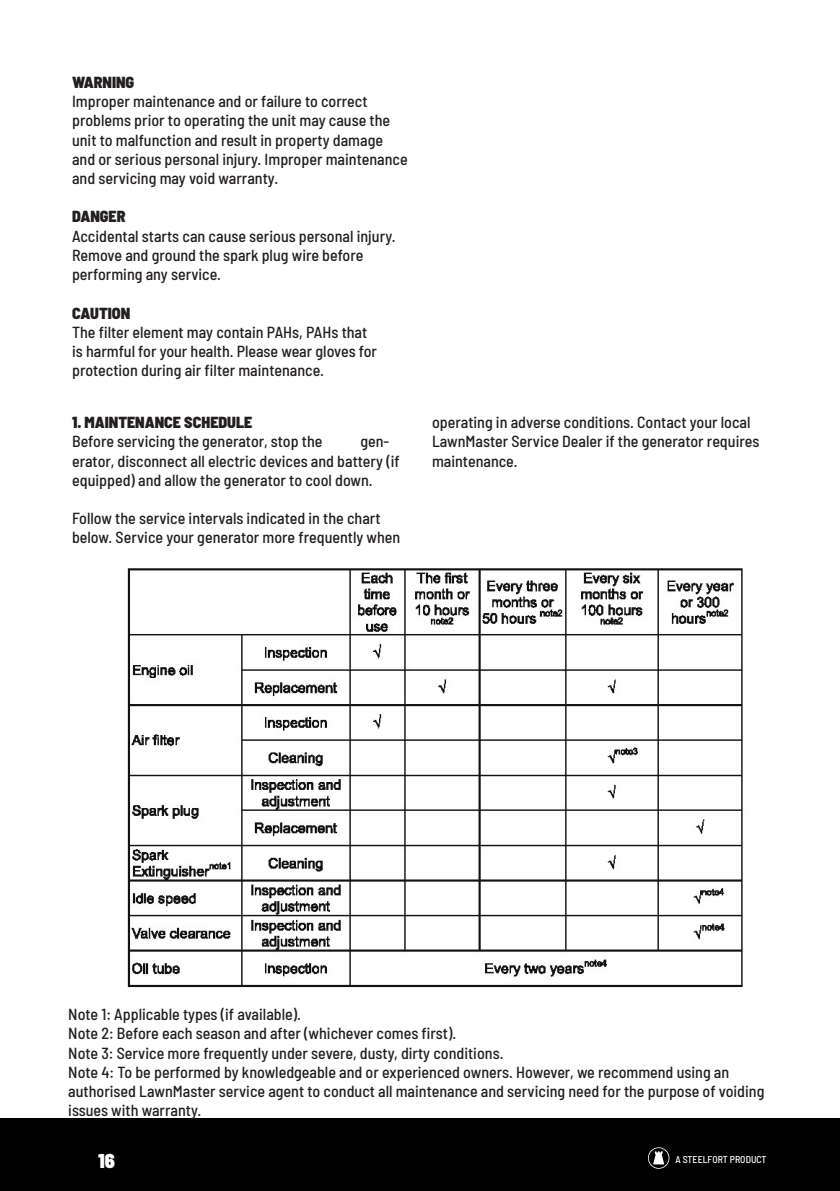
<style>
.page{position:relative;width:840px;height:1191px;background:#fff}
.page>*{position:absolute;margin:0;border:0;box-sizing:border-box;transform-origin:0 0}
.t1{font:900 semi-condensed 20px "Barlow";color:#fff}
.t2{font:500 semi-condensed 16px/19.2px "Barlow";color:#231f20}
.t3{font:900 semi-condensed 16px "Barlow";color:#231f20}
.t4{font:500 semi-condensed 9.8px "Barlow";color:#fff}
</style>
<div class="page">
<div style="left:0;top:1119px;width:839px;height:72px;background:#000"></div>
<svg style="left:648px;top:1147px;width:21px;height:21px"></svg>
<img style="left:127px;top:568px;width:616px;height:420px">
<p class="t3" style="left:72px;top:71px;width:64px">WARNING</p>
<p class="t2" style="left:72px;top:91px;width:337px">Improper maintenance and or failure to correct problems prior to operating the unit may cause the unit to malfunction and result in property damage and or serious personal injury. Improper maintenance and servicing may void warranty.</p>
<p class="t3" style="left:72px;top:205px;width:55px">DANGER</p>
<p class="t2" style="left:72px;top:225px;width:325px">Accidental starts can cause serious personal injury.<br>Remove and ground the spark plug wire before performing any service.</p>
<p class="t3" style="left:72px;top:301px;width:60px">CAUTION</p>
<p class="t2" style="left:72px;top:321px;width:306px">The filter element may contain PAHs, PAHs that is harmful for your health. Please wear gloves for protection during air filter maintenance.</p>
<p class="t3" style="left:72px;top:411px;width:182px">1. MAINTENANCE SCHEDULE</p>
<p class="t2" style="left:72px;top:431px;width:252px">Before servicing the generator, stop the</p>
<p class="t2" style="left:72px;top:431px;width:329px;text-indent:288px">gen&shy;erator, disconnect all electric devices and battery (if equipped) and allow the generator to cool down.</p>
<p class="t2" style="left:72px;top:507px;width:329px">Follow the service intervals indicated in the chart below. Service your generator more frequently when</p>
<p class="t2" style="left:432px;top:411px;width:329px">operating in adverse conditions. Contact your local<br>LawnMaster Service Dealer if the generator requires maintenance.</p>
<p class="t2" style="left:68px;top:1003px;width:234px">Note 1: Applicable types (if available).</p>
<p class="t2" style="left:68px;top:1023px;width:389px">Note 2: Before each season and after (whichever comes first).</p>
<p class="t2" style="left:68px;top:1042px;width:436px">Note 3: Service more frequently under severe, dusty, dirty conditions.</p>
<p class="t2" style="left:68px;top:1061px;width:697px">Note 4: To be performed by knowledgeable and or experienced owners. However, we recommend using an authorised LawnMaster service agent to conduct all maintenance and servicing need for the purpose of voiding issues with warranty.</p>
<p class="t1" style="left:98px;top:1145px;width:18px">16</p>
<p class="t4" style="left:675px;top:1152px;width:92px">A STEELFORT PRODUCT</p>
</div>
